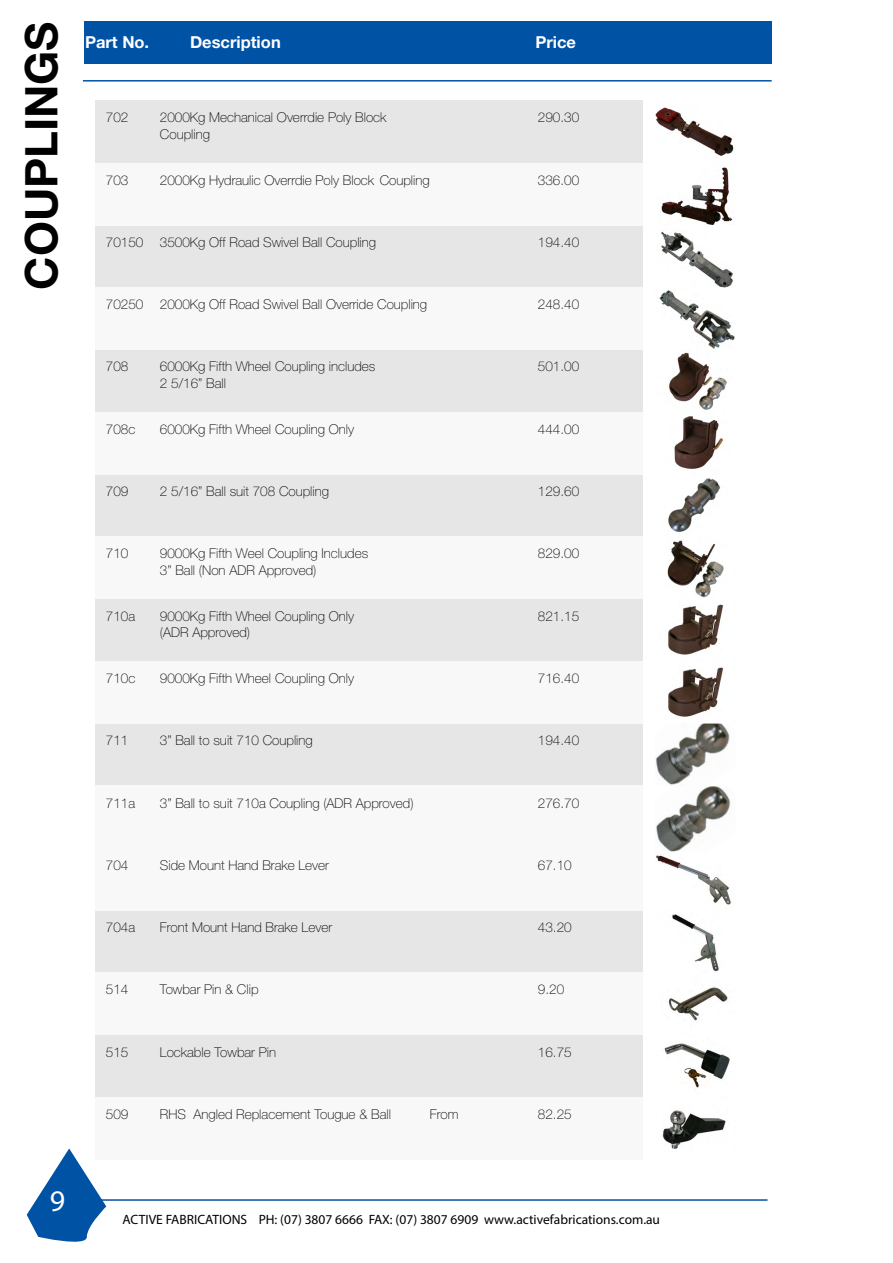
<style>
.page{position:relative;width:893px;height:1263px;background:#fff}
.page>*{position:absolute;margin:0;border:0;box-sizing:border-box;transform-origin:0 0}
.t1{font:700 45px "Helvetica Neue LT Std";color:#000}
.t2{font:30px "Myriad Pro";color:#fff}
.t3{font:700 16.5px "Helvetica Neue LT Std";color:#fff}
.t4{font:100 13.5px "Helvetica Neue LT Std";color:#000}
.t5{font:13.5px "Myriad Pro";color:#000}
</style>
<div class="page">
<div style="left:96px;top:101px;width:547px;height:62px;background:#e6e6e6"></div>
<div style="left:96px;top:474px;width:547px;height:63px;background:#e6e6e6"></div>
<div style="left:96px;top:225px;width:547px;height:63px;background:#e6e6e6"></div>
<div style="left:96px;top:599px;width:547px;height:62px;background:#e6e6e6"></div>
<div style="left:96px;top:910px;width:547px;height:63px;background:#e6e6e6"></div>
<div style="left:96px;top:350px;width:547px;height:62px;background:#e6e6e6"></div>
<div style="left:96px;top:723px;width:547px;height:63px;background:#e6e6e6"></div>
<div style="left:96px;top:1035px;width:547px;height:62px;background:#e6e6e6"></div>
<div style="left:96px;top:163px;width:547px;height:62px;background:#f8f8f9"></div>
<div style="left:96px;top:537px;width:547px;height:62px;background:#f8f8f9"></div>
<div style="left:96px;top:848px;width:547px;height:62px;background:#f8f8f9"></div>
<div style="left:96px;top:288px;width:547px;height:62px;background:#f8f8f9"></div>
<div style="left:96px;top:661px;width:547px;height:62px;background:#f8f8f9"></div>
<div style="left:96px;top:973px;width:547px;height:62px;background:#f8f8f9"></div>
<div style="left:96px;top:412px;width:547px;height:62px;background:#f8f8f9"></div>
<div style="left:96px;top:786px;width:547px;height:62px;background:#f8f8f9"></div>
<div style="left:96px;top:1097px;width:547px;height:62px;background:#f8f8f9"></div>
<hr style="left:85px;top:1199px;width:682px;height:2px;background:#0052a4">
<svg style="left:27px;top:1148px;width:79px;height:94px"></svg>
<div style="left:84px;top:21px;width:688px;height:43px;background:#0052a4"></div>
<hr style="left:83px;top:80px;width:689px;height:2px;background:#0052a4">
<img style="left:655px;top:107px;width:80px;height:741px">
<img style="left:656px;top:848px;width:75px;height:301px">
<h1 class="t1" style="left:14px;top:290px;width:270px;rotate:-90deg">COUPLINGS</h1>
<p class="t3" style="left:85px;top:32px;width:66px">Part No.</p>
<p class="t3" style="left:190px;top:32px;width:92px">Description</p>
<p class="t3" style="left:535px;top:32px;width:42px">Price</p>
<p class="t4" style="left:106px;top:110px;width:24px">702</p>
<p class="t4" style="left:160px;top:110px;width:228px">2000Kg Mechanical Overrdie Poly Block</p>
<p class="t4" style="left:538px;top:110px;width:43px">290.30</p>
<p class="t4" style="left:160px;top:126px;width:52px">Coupling</p>
<p class="t4" style="left:106px;top:172px;width:24px">703</p>
<p class="t4" style="left:160px;top:172px;width:271px">2000Kg Hydraulic Overrdie Poly Block Coupling</p>
<p class="t4" style="left:538px;top:172px;width:43px">336.00</p>
<p class="t4" style="left:106px;top:234px;width:272px">70150 3500Kg Off Road Swivel Ball Coupling</p>
<p class="t4" style="left:538px;top:234px;width:43px">194.40</p>
<p class="t4" style="left:106px;top:297px;width:323px">70250 2000Kg Off Road Swivel Ball Override Coupling</p>
<p class="t4" style="left:538px;top:297px;width:43px">248.40</p>
<p class="t4" style="left:106px;top:359px;width:24px">708</p>
<p class="t4" style="left:160px;top:359px;width:217px">6000Kg Fifth Wheel Coupling includes</p>
<p class="t4" style="left:538px;top:359px;width:43px">501.00</p>
<p class="t4" style="left:160px;top:375px;width:68px">2 5/16” Ball</p>
<p class="t4" style="left:106px;top:421px;width:31px">708c</p>
<p class="t4" style="left:160px;top:421px;width:196px">6000Kg Fifth Wheel Coupling Only</p>
<p class="t4" style="left:538px;top:421px;width:43px">444.00</p>
<p class="t4" style="left:106px;top:484px;width:24px">709</p>
<p class="t4" style="left:160px;top:484px;width:171px">2 5/16” Ball suit 708 Coupling</p>
<p class="t4" style="left:538px;top:484px;width:43px">129.60</p>
<p class="t4" style="left:106px;top:546px;width:24px">710</p>
<p class="t4" style="left:160px;top:546px;width:210px">9000Kg Fifth Weel Coupling Includes</p>
<p class="t4" style="left:538px;top:546px;width:43px">829.00</p>
<p class="t4" style="left:160px;top:562px;width:158px">3” Ball (Non ADR Approved)</p>
<p class="t4" style="left:106px;top:608px;width:31px">710a</p>
<p class="t4" style="left:160px;top:608px;width:196px">9000Kg Fifth Wheel Coupling Only</p>
<p class="t4" style="left:538px;top:608px;width:43px">821.15</p>
<p class="t4" style="left:160px;top:624px;width:92px">(ADR Approved)</p>
<p class="t4" style="left:106px;top:670px;width:31px">710c</p>
<p class="t4" style="left:160px;top:670px;width:196px">9000Kg Fifth Wheel Coupling Only</p>
<p class="t4" style="left:538px;top:670px;width:43px">716.40</p>
<p class="t4" style="left:106px;top:733px;width:24px">711</p>
<p class="t4" style="left:160px;top:733px;width:154px">3” Ball to suit 710 Coupling</p>
<p class="t4" style="left:538px;top:733px;width:43px">194.40</p>
<p class="t4" style="left:106px;top:795px;width:31px">711a</p>
<p class="t4" style="left:160px;top:795px;width:255px">3” Ball to suit 710a Coupling (ADR Approved)</p>
<p class="t4" style="left:538px;top:795px;width:43px">276.70</p>
<p class="t4" style="left:106px;top:857px;width:24px">704</p>
<p class="t4" style="left:160px;top:857px;width:171px">Side Mount Hand Brake Lever</p>
<p class="t4" style="left:538px;top:857px;width:35px">67.10</p>
<p class="t4" style="left:106px;top:919px;width:31px">704a</p>
<p class="t4" style="left:160px;top:919px;width:174px">Front Mount Hand Brake Lever</p>
<p class="t4" style="left:538px;top:919px;width:35px">43.20</p>
<p class="t4" style="left:106px;top:982px;width:24px">514</p>
<p class="t4" style="left:160px;top:982px;width:100px">Towbar Pin &amp; Clip</p>
<p class="t4" style="left:538px;top:982px;width:28px">9.20</p>
<p class="t4" style="left:106px;top:1044px;width:24px">515</p>
<p class="t4" style="left:160px;top:1044px;width:118px">Lockable Towbar Pin</p>
<p class="t4" style="left:538px;top:1044px;width:35px">16.75</p>
<p class="t4" style="left:106px;top:1106px;width:24px">509</p>
<p class="t4" style="left:160px;top:1106px;width:232px">RHS Angled Replacement Tougue &amp; Ball</p>
<p class="t4" style="left:430px;top:1106px;width:30px">From</p>
<p class="t4" style="left:538px;top:1106px;width:35px">82.25</p>
<h2 class="t2" style="left:50px;top:1182px;width:17px">9</h2>
<p class="t5" style="left:122px;top:1211px;width:539px">ACTIVE FABRICATIONS PH: (07) 3807 6666 FAX: (07) 3807 6909 www.activefabrications.com.au</p>
</div>
